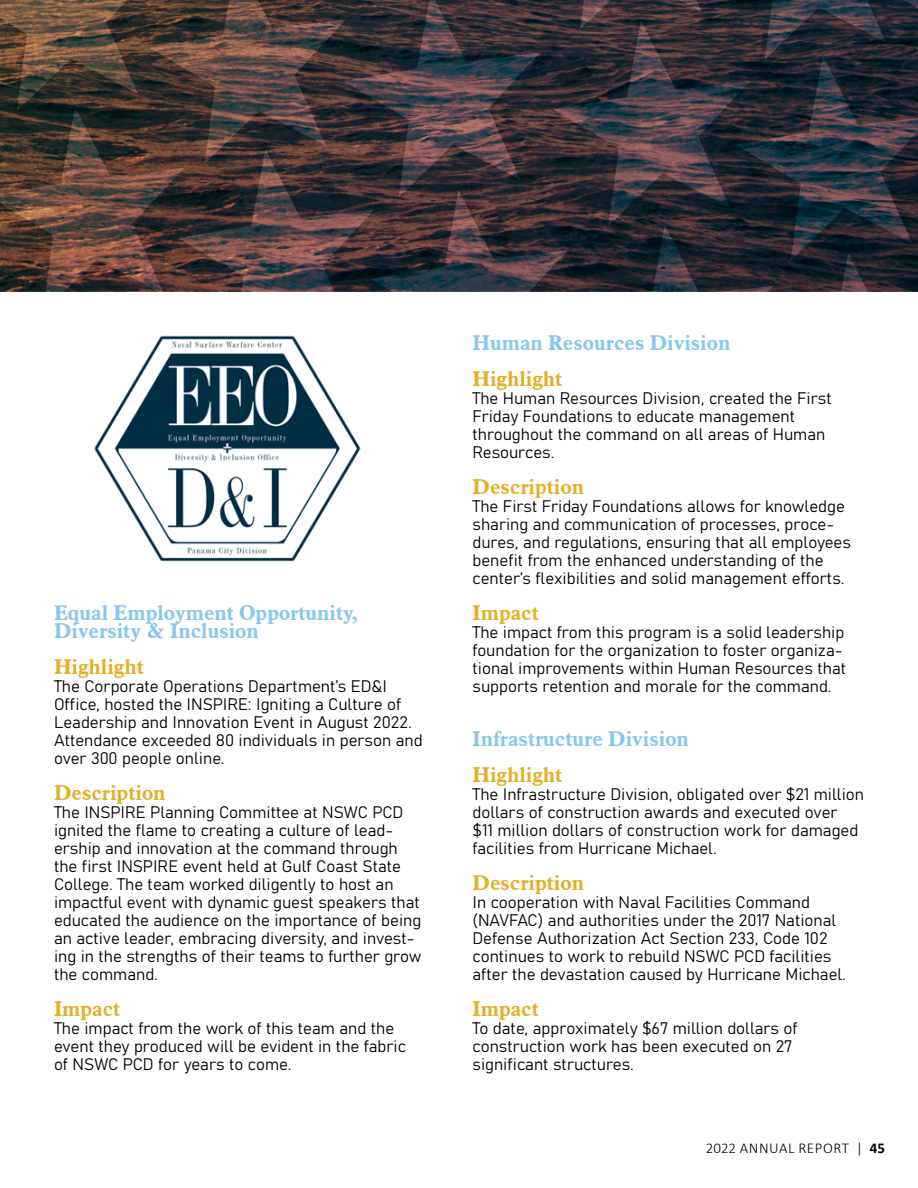
<style>
.page{position:relative;width:918px;height:1188px;background:#fff}
.page>*{position:absolute;margin:0;border:0;box-sizing:border-box;transform-origin:0 0}
.t1{font:700 21px/18px "Aldine 721 BT";color:#88c7ed}
.t2{font:700 21px "Aldine 721 BT";color:#e3b028}
.t3{font:16.5px/18px "Bahnschrift";color:#000}
.t4{font:300 15px "Calibri";letter-spacing:.04em;color:#000}
.s1{font-weight:700}
</style>
<div class="page">
<svg style="left:0;top:0;width:918px;height:292px;background:#403638"></svg>
<img style="left:94px;top:335px;width:267px;height:227px">
<p class="t1" style="left:54px;top:604px;width:305px">Equal Employment Opportunity,<br>Diversity &amp; Inclusion</p>
<p class="t2" style="left:54px;top:654px;width:91px">Highlight</p>
<p class="t3" style="left:54px;top:676px;width:370px">The Corporate Operations Department’s ED&amp;I Office, hosted the INSPIRE: Igniting a Culture of Leadership and Innovation Event in August 2022.<br>Attendance exceeded 80 individuals in person and over 300 people online.</p>
<p class="t2" style="left:54px;top:780px;width:113px">Description</p>
<p class="t3" style="left:54px;top:802px;width:369px">The INSPIRE Planning Committee at NSWC PCD ignited the flame to creating a culture of lead&shy;ership and innovation at the command through the first INSPIRE event held at Gulf Coast State College. The team worked diligently to host an impactful event with dynamic guest speakers that educated the audience on the importance of being an active leader, embracing diversity, and invest&shy;ing in the strengths of their teams to further grow the command.</p>
<p class="t2" style="left:54px;top:996px;width:68px">Impact</p>
<p class="t3" style="left:54px;top:1018px;width:353px">The impact from the work of this team and the event they produced will be evident in the fabric of NSWC PCD for years to come.</p>
<p class="t1" style="left:472px;top:333px;width:259px">Human Resources Division</p>
<p class="t2" style="left:472px;top:365px;width:91px">Highlight</p>
<p class="t3" style="left:472px;top:388px;width:361px">The Human Resources Division, created the First Friday Foundations to educate management throughout the command on all areas of Human Resources.</p>
<p class="t2" style="left:472px;top:473px;width:113px">Description</p>
<p class="t3" style="left:472px;top:496px;width:380px">The First Friday Foundations allows for knowledge sharing and communication of processes, proce&shy;dures, and regulations, ensuring that all employees benefit from the enhanced understanding of the center’s flexibilities and solid management efforts.</p>
<p class="t2" style="left:472px;top:599px;width:68px">Impact</p>
<p class="t3" style="left:472px;top:622px;width:375px">The impact from this program is a solid leadership foundation for the organization to foster organiza&shy;tional improvements within Human Resources that supports retention and morale for the command.</p>
<p class="t1" style="left:472px;top:729px;width:218px">Infrastructure Division</p>
<p class="t2" style="left:472px;top:761px;width:91px">Highlight</p>
<p class="t3" style="left:472px;top:784px;width:393px">The Infrastructure Division, obligated over $21 million dollars of construction awards and executed over<br>$11 million dollars of construction work for damaged facilities from Hurricane Michael.</p>
<p class="t2" style="left:472px;top:869px;width:113px">Description</p>
<p class="t3" style="left:472px;top:892px;width:375px">In cooperation with Naval Facilities Command (NAVFAC) and authorities under the 2017 National Defense Authorization Act Section 233, Code 102 continues to work to rebuild NSWC PCD facilities after the devastation caused by Hurricane Michael.</p>
<p class="t2" style="left:472px;top:995px;width:68px">Impact</p>
<p class="t3" style="left:472px;top:1018px;width:327px">To date, approximately $67 million dollars of construction work has been executed on 27 significant structures.</p>
<p class="t4" style="left:706px;top:1139px;width:181px">2022 ANNUAL REPORT | <span class="s1">45</span></p>
</div>
